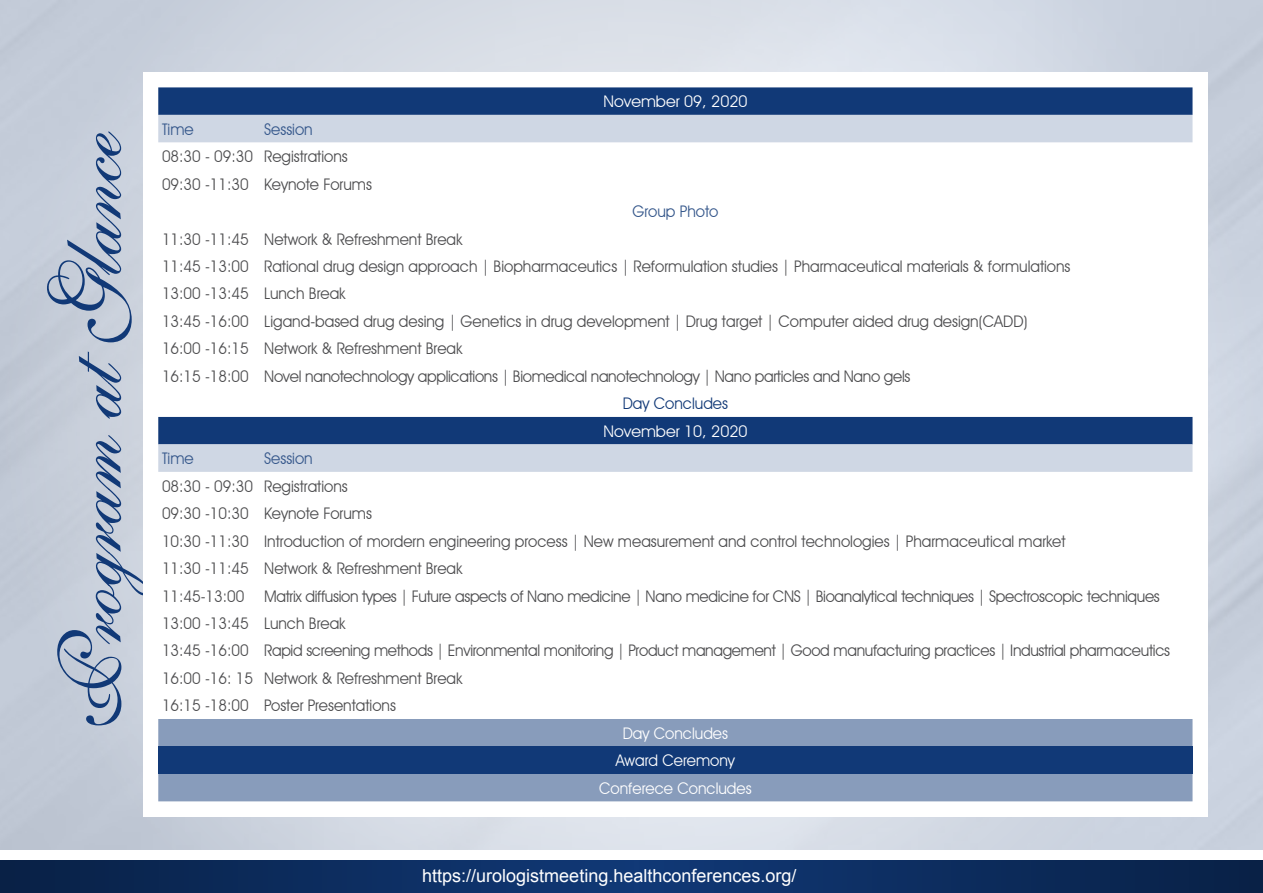
<style>
.page{position:relative;width:1263px;height:893px;background:#fff}
.page>*{position:absolute;margin:0;border:0;box-sizing:border-box;transform-origin:0 0}
.t1{font:87.75px "English 111 Presto BT";color:#113977}
.t2{font:18px "Arial";color:#fff}
.t3{font:16.05px/27.5px "Avant Garde IT Cby BT";color:#4d4d4f;scale:.95 1}
.t4{font:16.05px/27.5px "Avant Garde IT Cby BT";color:#fff;text-align:center;scale:.95 1}
.t5{font:16.05px "Avant Garde IT Cby BT";color:#35578b;scale:.95 1}
.t6{font:16.05px "Avant Garde IT Cby BT";color:#fff}
.t7{font:16.05px "Avant Garde IT Cby BT";color:#113977;scale:.95 1}
</style>
<div class="page">
<svg style="left:0;top:860px;width:1263px;height:33px;background:#0c2c5d"></svg>
<svg style="left:158px;top:87px;width:1034px;height:28px;background:#163d79"></svg>
<svg style="left:158px;top:115px;width:1034px;height:357px"></svg>
<div style="left:158px;top:719px;width:1034px;height:82px;background:#889cbb"></div>
<div style="left:158px;top:746px;width:1034px;height:28px;background:#113977"></div>
<h1 class="t1" style="left:38px;top:731px;width:601px;rotate:-90deg">Program atGlance</h1>
<p class="t5" style="left:162px;top:119px;width:35px">Time</p>
<p class="t5" style="left:264px;top:119px;width:53px">Session</p>
<p class="t3" style="left:162px;top:143px;width:222px">08:30 - 09:30 Registrations<br>09:30 -11:30 Keynote Forums</p>
<p class="t6" style="left:603px;top:92px;width:146px">November 09, 2020</p>
<p class="t5" style="left:632px;top:202px;width:92px">Group Photo</p>
<p class="t3" style="left:162px;top:225px;width:958px">11:30 -11:45 Network &amp; Refreshment Break<br>11:45 -13:00 Rational drug design approach | Biopharmaceutics | Reformulation studies | Pharmaceutical materials &amp; formulations 13:00 -13:45 Lunch Break<br>13:45 -16:00 Ligand-based drug desing | Genetics in drug development | Drug target | Computer aided drug design(CADD)<br>16:00 -16:15 Network &amp; Refreshment Break<br>16:15 -18:00 Novel nanotechnology applications | Biomedical nanotechnology | Nano particles and Nano gels</p>
<p class="t7" style="left:623px;top:394px;width:112px">Day Concludes</p>
<p class="t6" style="left:603px;top:421px;width:146px">November 10, 2020</p>
<p class="t5" style="left:162px;top:449px;width:35px">Time</p>
<p class="t5" style="left:264px;top:449px;width:53px">Session</p>
<p class="t3" style="left:162px;top:472px;width:1063px">08:30 - 09:30 Registrations<br>09:30 -10:30 Keynote Forums<br>10:30 -11:30 Introduction of mordern engineering process | New measurement and control technologies | Pharmaceutical market<br>11:30 -11:45 Network &amp; Refreshment Break<br>11:45-13:00 Matrix diffusion types | Future aspects of Nano medicine | Nano medicine for CNS | Bioanalytical techniques | Spectroscopic techniques 13:00 -13:45 Lunch Break<br>13:45 -16:00 Rapid screening methods | Environmental monitoring | Product management | Good manufacturing practices | Industrial pharmaceutics 16:00 -16: 15 Network &amp; Refreshment Break<br>16:15 -18:00 Poster Presentations</p>
<p class="t4" style="left:599px;top:719px;width:162px">Day Concludes<br>Award Ceremony<br>Conferece Concludes</p>
<p class="t2" style="left:422px;top:864px;width:376px">https://urologistmeeting.healthconferences.org/</p>
</div>
